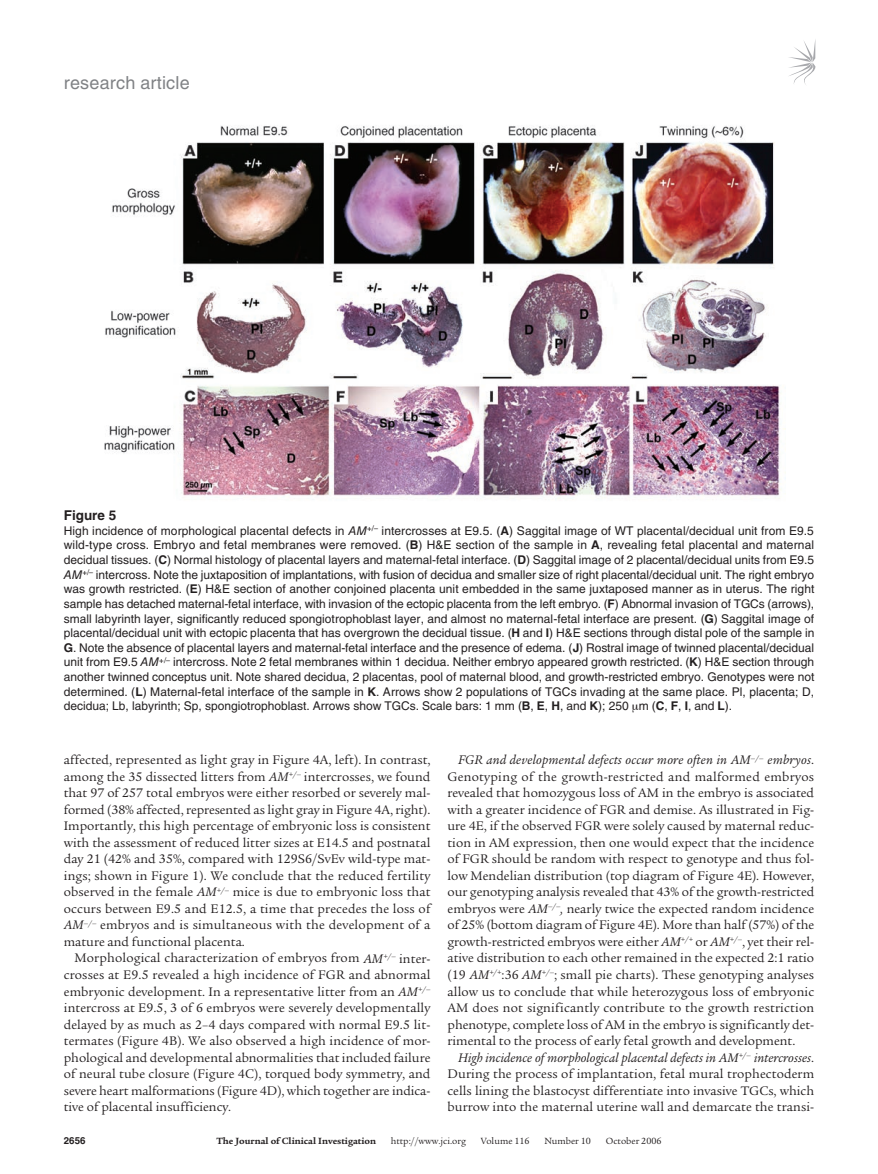
<style>
.page{position:relative;width:878px;height:1174px;background:#fff}
.page>*{position:absolute;margin:0;border:0;box-sizing:border-box;transform-origin:0 0}
.t1{font:18px "Helvetica LT Std";letter-spacing:.01em;color:#808285}
.t2{font:13.5px/16.5px "Legacy Serif Std";color:#231f20;text-align:justify}
.t3{font:700 13.5px "Helvetica LT Std";color:#231f20}
.t4{font:12px/14.7px "Helvetica LT Std";color:#231f20;text-align:justify}
.t5{font:9.75px "Legacy Serif Std";color:#231f20}
.t6{font:700 9.75px "Legacy Serif Std";color:#231f20}
.t7{font:700 9.75px "Helvetica LT Std";color:#231f20}
.s1{font-style:italic}
.s2{font-weight:700}
</style>
<div class="page">
<svg style="left:789px;top:41px;width:26px;height:44px"></svg>
<img style="left:104px;top:126px;width:681px;height:373px">
<h1 class="t1" style="left:64px;top:72px;width:127px">research article</h1>
<p class="t3" style="left:64px;top:507px;width:54px">Figure 5</p>
<p class="t4" style="left:64px;top:523px;width:752px">High incidence of morphological placental defects in <span class="s1">AM</span><sup>+/–</sup> intercrosses at E9.5. (<span class="s2">A</span>) Saggital image of WT placental/decidual unit from E9.5 wild-type cross. Embryo and fetal membranes were removed. (<span class="s2">B</span>) H&amp;E section of the sample in <span class="s2">A</span>, revealing fetal placental and maternal decidual tissues. (<span class="s2">C</span>) Normal histology of placental layers and maternal-fetal interface. (<span class="s2">D</span>) Saggital image of 2 placental/decidual units from E9.5<br><span class="s1">AM</span><sup>+/–</sup> intercross. Note the juxtaposition of implantations, with fusion of decidua and smaller size of right placental/decidual unit. The right embryo was growth restricted. (<span class="s2">E</span>) H&amp;E section of another conjoined placenta unit embedded in the same juxtaposed manner as in uterus. The right sample has detached maternal-fetal interface, with invasion of the ectopic placenta from the left embryo. (<span class="s2">F</span>) Abnormal invasion of TGCs (arrows), small labyrinth layer, significantly reduced spongiotrophoblast layer, and almost no maternal-fetal interface are present. (<span class="s2">G</span>) Saggital image of placental/decidual unit with ectopic placenta that has overgrown the decidual tissue. (<span class="s2">H</span> and <span class="s2">I</span>) H&amp;E sections through distal pole of the sample in <span class="s2">G</span>. Note the absence of placental layers and maternal-fetal interface and the presence of edema. (<span class="s2">J</span>) Rostral image of twinned placental/decidual unit from E9.5 <span class="s1">AM</span><sup>+/–</sup> intercross. Note 2 fetal membranes within 1 decidua. Neither embryo appeared growth restricted. (<span class="s2">K</span>) H&amp;E section through another twinned conceptus unit. Note shared decidua, 2 placentas, pool of maternal blood, and growth-restricted embryo. Genotypes were not determined. (<span class="s2">L</span>) Maternal-fetal interface of the sample in <span class="s2">K</span>. Arrows show 2 populations of TGCs invading at the same place. Pl, placenta; D, decidua; Lb, labyrinth; Sp, spongiotrophoblast. Arrows show TGCs. Scale bars: 1 mm (<span class="s2">B</span>, <span class="s2">E</span>, <span class="s2">H</span>, and <span class="s2">K</span>); 250 m (<span class="s2">C</span>, <span class="s2">F</span>, <span class="s2">I</span>, and <span class="s2">L</span>).</p>
<p class="t2" style="left:64px;top:752px;width:368px">affected, represented as light gray in Figure 4A, left). In contrast, among the 35 dissected litters from <span class="s1">AM</span><sup>+/–</sup> intercrosses, we found that 97 of 257 total embryos were either resorbed or severely mal&shy;formed (38% affected, represented as light gray in Figure 4A, right).<br>Importantly, this high percentage of embryonic loss is consistent with the assessment of reduced litter sizes at E14.5 and postnatal day 21 (42% and 35%, compared with 129S6/SvEv wild-type mat&shy;ings; shown in Figure 1). We conclude that the reduced fertility observed in the female <span class="s1">AM</span><sup>+/–</sup> mice is due to embryonic loss that occurs between E9.5 and E12.5, a time that precedes the loss of <span class="s1">AM</span><sup>–/–</sup> embryos and is simultaneous with the development of a mature and functional placenta.</p>
<p class="t2" style="left:64px;top:950px;width:368px;text-indent:11px">Morphological characterization of embryos from <span class="s1">AM</span><sup>+/–</sup> inter&shy;crosses at E9.5 revealed a high incidence of FGR and abnormal embryonic development. In a representative litter from an <span class="s1">AM</span><sup>+/– </sup>intercross at E9.5, 3 of 6 embryos were severely developmentally delayed by as much as 2–4 days compared with normal E9.5 lit&shy;termates (Figure 4B). We also observed a high incidence of mor&shy;phological and developmental abnormalities that included failure of neural tube closure (Figure 4C), torqued body symmetry, and severe heart malformations (Figure 4D), which together are indica&shy;tive of placental insufficiency.</p>
<p class="t2" style="left:447px;top:752px;width:368px;text-indent:11px"><span class="s1">FGR and developmental defects occur more often in AM</span><sup>–/–</sup> <span class="s1">embryos</span>.<br>Genotyping of the growth-restricted and malformed embryos revealed that homozygous loss of AM in the embryo is associated with a greater incidence of FGR and demise. As illustrated in Fig&shy;ure 4E, if the observed FGR were solely caused by maternal reduc&shy;tion in AM expression, then one would expect that the incidence of FGR should be random with respect to genotype and thus fol&shy;low Mendelian distribution (top diagram of Figure 4E). However, our genotyping analysis revealed that 43% of the growth-restricted embryos were <span class="s1">AM</span><sup>–/–</sup><span class="s1">,</span> nearly twice the expected random incidence of 25% (bottom diagram of Figure 4E). More than half (57%) of the growth-restricted embryos were either <span class="s1">AM</span><sup>+/+</sup> or <span class="s1">AM</span><sup>+/–</sup>, yet their rel&shy;ative distribution to each other remained in the expected 2:1 ratio (19 <span class="s1">AM</span><sup>+/+</sup>:36 <span class="s1">AM</span><sup>+/–</sup>; small pie charts). These genotyping analyses allow us to conclude that while heterozygous loss of embryonic AM does not significantly contribute to the growth restriction phenotype, complete loss of AM in the embryo is significantly det&shy;rimental to the process of early fetal growth and development.</p>
<p class="t2" style="left:447px;top:1049px;width:368px;text-indent:11px"><span class="s1">High incidence of morphological placental defects in AM</span><sup>+/–</sup> <span class="s1">intercrosses</span>.<br>During the process of implantation, fetal mural trophectoderm cells lining the blastocyst differentiate into invasive TGCs, which burrow into the maternal uterine wall and demarcate the transi-</p>
<p class="t7" style="left:64px;top:1134px;width:23px">2656</p>
<p class="t6" style="left:216px;top:1135px;width:161px">The Journal of Clinical Investigation</p>
<p class="t5" style="left:391px;top:1135px;width:77px">http://www.jci.org</p>
<p class="t5" style="left:480px;top:1135px;width:50px">Volume 116</p>
<p class="t5" style="left:544px;top:1135px;width:48px">Number 10</p>
<p class="t5" style="left:605px;top:1135px;width:57px">October 2006</p>
</div>
